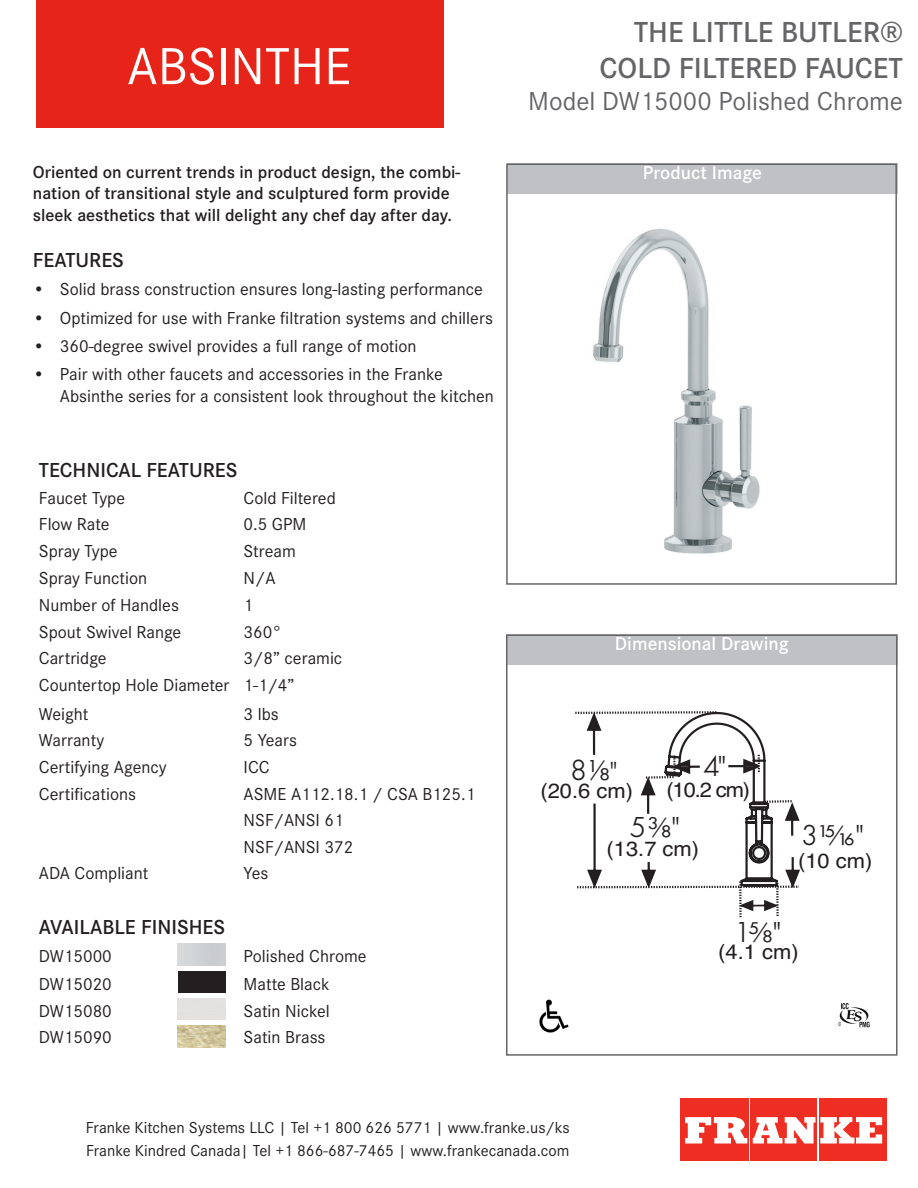
<style>
.page{position:relative;width:918px;height:1188px;background:#fff}
.page>*{position:absolute;margin:0;border:0;box-sizing:border-box;transform-origin:0 0}
.t1{font:54px "Corporate S";color:#fff}
.t2{font:600 30px "Corporate S";color:#656568}
.t3{font:27px "Corporate S";color:#656568}
.t4{font:26.85px "Sunset Fractions";color:#231f20}
.t5{font:26.55px "Sunset Fractions";color:#231f20}
.t6{font:600 21px "Corporate S";color:#231f20}
.t7{font:20.7px "Helvetica";color:#231f20;scale:1.06 1}
.t8{font:600 19.5px "Corporate S";color:#fff}
.t9{font:18px/21.6px "Corporate S";color:#231f20}
.t10{font:600 18px/21.6px "Corporate S";color:#231f20}
.t11{font:16.5px "Corporate S";color:#231f20}
.s1{font-size:24px}
</style>
<div class="page">
<div style="left:506px;top:634px;width:392px;height:31px;background:#c0c1c4"></div>
<div style="left:506px;top:634px;width:392px;height:422px;border:2px solid #656568"></div>
<div style="left:507px;top:164px;width:391px;height:30px;background:#c0c1c4"></div>
<div style="left:506px;top:164px;width:391px;height:421px;border:2px solid #656568"></div>
<div style="left:680px;top:1099px;width:69px;height:62px;background:#ee2e22"></div>
<div style="left:751px;top:1099px;width:66px;height:62px;background:#ee2e22"></div>
<div style="left:819px;top:1099px;width:67px;height:62px;background:#ee2e22"></div>
<svg style="left:685px;top:1117px;width:62px;height:27px"></svg>
<svg style="left:753px;top:1117px;width:129px;height:27px"></svg>
<div style="left:37px;top:0;width:407px;height:127px;background:#e72419"></div>
<img style="left:593px;top:229px;width:167px;height:325px">
<img style="left:838px;top:1003px;width:32px;height:25px">
<img style="left:539px;top:999px;width:30px;height:34px">
<svg style="left:575px;top:711px;width:225px;height:207px"></svg>
<div style="left:178px;top:971px;width:47px;height:21px;background:#231f20"></div>
<img style="left:178px;top:1025px;width:47px;height:22px">
<p class="t1" style="left:127px;top:27px;width:226px">ABSINTHE</p>
<p class="t10" style="left:33px;top:160px;width:429px">Oriented on current trends in product design, the combi&shy;nation of transitional style and sculptured form provide sleek aesthetics that will delight any chef day after day.</p>
<p class="t6" style="left:33px;top:244px;width:93px">FEATURES</p>
<p class="t9" style="left:33px;top:277px;width:452px">• Solid brass construction ensures long-lasting performance</p>
<p class="t9" style="left:33px;top:306px;width:462px">• Optimized for use with Franke filtration systems and chillers</p>
<p class="t9" style="left:33px;top:334px;width:385px">• 360-degree swivel provides a full range of motion</p>
<p class="t9" style="left:60px;top:362px;width:436px;text-indent:-27px">• Pair with other faucets and accessories in the Franke<br>Absinthe series for a consistent look throughout the kitchen</p>
<p class="t6" style="left:39px;top:455px;width:200px">TECHNICAL FEATURES</p>
<p class="t9" style="left:39px;top:486px;width:88px">Faucet Type</p>
<p class="t9" style="left:244px;top:486px;width:94px">Cold Filtered</p>
<p class="t9" style="left:39px;top:512px;width:72px">Flow Rate</p>
<p class="t9" style="left:244px;top:512px;width:64px">0.5 GPM</p>
<p class="t9" style="left:39px;top:539px;width:80px">Spray Type</p>
<p class="t9" style="left:244px;top:539px;width:54px">Stream</p>
<p class="t9" style="left:39px;top:566px;width:110px">Spray Function</p>
<p class="t9" style="left:244px;top:566px;width:34px">N/A</p>
<p class="t9" style="left:39px;top:593px;width:142px">Number of Handles</p>
<p class="t9" style="left:244px;top:593px;width:11px">1</p>
<p class="t9" style="left:39px;top:620px;width:144px">Spout Swivel Range</p>
<p class="t9" style="left:244px;top:620px;width:39px">360°</p>
<p class="t9" style="left:39px;top:646px;width:69px">Cartridge</p>
<p class="t9" style="left:244px;top:646px;width:100px">3/8” ceramic</p>
<p class="t9" style="left:39px;top:673px;width:192px">Countertop Hole Diameter</p>
<p class="t9" style="left:244px;top:673px;width:52px">1-1/4”</p>
<p class="t9" style="left:39px;top:702px;width:51px">Weight</p>
<p class="t9" style="left:244px;top:702px;width:37px">3 lbs</p>
<p class="t9" style="left:39px;top:728px;width:67px">Warranty</p>
<p class="t9" style="left:244px;top:728px;width:55px">5 Years</p>
<p class="t9" style="left:39px;top:755px;width:129px">Certifying Agency</p>
<p class="t9" style="left:244px;top:755px;width:28px">ICC</p>
<p class="t9" style="left:39px;top:782px;width:99px">Certifications</p>
<p class="t9" style="left:244px;top:782px;width:233px">ASME A112.18.1 / CSA B125.1</p>
<p class="t9" style="left:244px;top:808px;width:102px">NSF/ANSI 61</p>
<p class="t9" style="left:244px;top:835px;width:111px">NSF/ANSI 372</p>
<p class="t9" style="left:39px;top:861px;width:111px">ADA Compliant</p>
<p class="t9" style="left:244px;top:861px;width:26px">Yes</p>
<p class="t6" style="left:39px;top:912px;width:188px">AVAILABLE FINISHES</p>
<p class="t9" style="left:39px;top:944px;width:75px">DW15000</p>
<p class="t9" style="left:244px;top:944px;width:125px">Polished Chrome</p>
<p class="t9" style="left:39px;top:972px;width:75px">DW15020</p>
<p class="t9" style="left:244px;top:972px;width:88px">Matte Black</p>
<p class="t9" style="left:39px;top:999px;width:75px">DW15080</p>
<p class="t9" style="left:244px;top:999px;width:88px">Satin Nickel</p>
<p class="t9" style="left:39px;top:1025px;width:75px">DW15090</p>
<p class="t9" style="left:244px;top:1025px;width:83px">Satin Brass</p>
<p class="t2" style="left:634px;top:9px;width:271px">THE LITTLE BUTLER®</p>
<p class="t2" style="left:600px;top:45px;width:305px">COLD FILTERED FAUCET</p>
<p class="t3" style="left:528px;top:81px;width:376px">Model DW15000 Polished Chrome</p>
<p class="t8" style="left:643px;top:158px;width:121px">Product Image</p>
<p class="t8" style="left:615px;top:629px;width:175px">Dimensional Drawing</p>
<p class="t4" style="left:571px;top:752px;width:48px">8A<span class="s1">"</span></p>
<p class="t7" style="left:540px;top:775px;width:89px">(20.6 cm)</p>
<p class="t5" style="left:703px;top:749px;width:25px">4"</p>
<p class="t7" style="left:666px;top:774px;width:81px">(10.2 cm)</p>
<p class="t5" style="left:630px;top:809px;width:52px">5D"</p>
<p class="t5" style="left:802px;top:818px;width:64px">3B"</p>
<p class="t7" style="left:607px;top:833px;width:89px">(13.7 cm)</p>
<p class="t7" style="left:798px;top:844px;width:72px">(10 cm)</p>
<p class="t5" style="left:737px;top:915px;width:46px">1G"</p>
<p class="t7" style="left:718px;top:936px;width:77px">(4.1 cm)</p>
<p class="t11" style="left:86px;top:1116px;width:486px">Franke Kitchen Systems LLC | Tel +1 800 626 5771 | www.franke.us/ks</p>
<p class="t11" style="left:86px;top:1138px;width:485px">Franke Kindred Canada| Tel +1 866-687-7465 | www.frankecanada.com</p>
</div>
